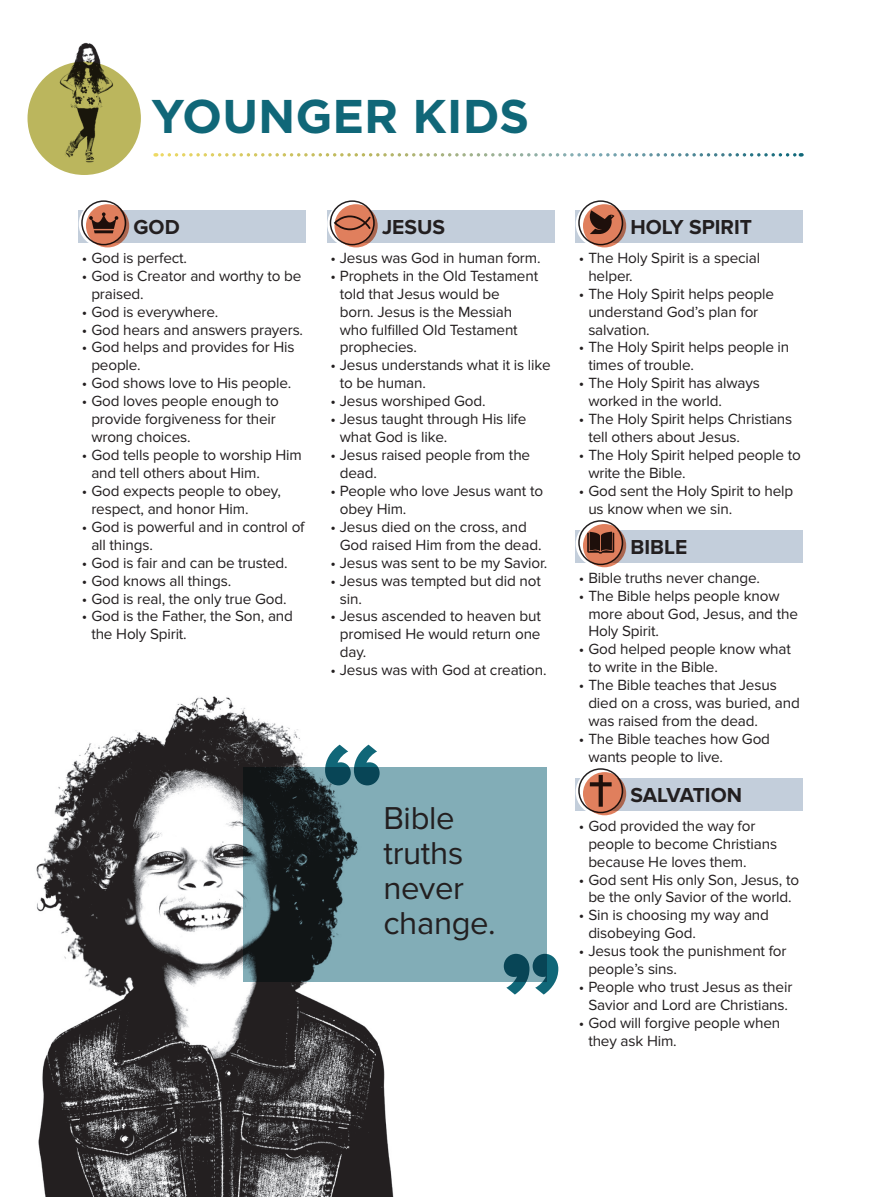
<style>
.page{position:relative;width:882px;height:1197px;background:#fff}
.page>*{position:absolute;margin:0;border:0;box-sizing:border-box;transform-origin:0 0}
.t1{font:700 47.25px "Gotham";color:#106778}
.t2{font:32.9px/35px "Proxima Nova";letter-spacing:-.01em;color:#231f20}
.t3{font:700 21px "Proxima Nova";color:#231f20}
.t4{font:15.4px/17.8px "Proxima Nova";letter-spacing:-.01em;color:#231f20}
</style>
<div class="page">
<img style="left:36px;top:696px;width:523px;height:501px">
<div style="left:79px;top:211px;width:227px;height:32px;background:#c3cedb"></div>
<svg style="left:79px;top:201px;width:46px;height:46px"></svg>
<svg style="left:86px;top:204px;width:43px;height:43px"></svg>
<svg style="left:81px;top:200px;width:45px;height:45px"></svg>
<svg style="left:83px;top:202px;width:42px;height:42px"></svg>
<svg style="left:89px;top:212px;width:29px;height:21px"></svg>
<div style="left:327px;top:211px;width:228px;height:32px;background:#c3cedb"></div>
<svg style="left:327px;top:201px;width:46px;height:46px"></svg>
<svg style="left:334px;top:204px;width:44px;height:43px"></svg>
<svg style="left:330px;top:200px;width:45px;height:45px"></svg>
<svg style="left:331px;top:202px;width:42px;height:42px"></svg>
<svg style="left:334px;top:216px;width:37px;height:14px"></svg>
<div style="left:576px;top:211px;width:227px;height:32px;background:#c3cedb"></div>
<div style="left:576px;top:530px;width:227px;height:33px;background:#c3cedb"></div>
<div style="left:576px;top:778px;width:227px;height:33px;background:#c3cedb"></div>
<svg style="left:576px;top:201px;width:46px;height:46px"></svg>
<svg style="left:583px;top:204px;width:43px;height:43px"></svg>
<svg style="left:578px;top:200px;width:45px;height:45px"></svg>
<svg style="left:580px;top:202px;width:42px;height:42px"></svg>
<svg style="left:590px;top:210px;width:25px;height:24px"></svg>
<svg style="left:576px;top:521px;width:46px;height:46px"></svg>
<svg style="left:583px;top:524px;width:43px;height:43px"></svg>
<svg style="left:578px;top:520px;width:45px;height:45px"></svg>
<svg style="left:580px;top:522px;width:42px;height:42px"></svg>
<svg style="left:587px;top:532px;width:27px;height:22px"></svg>
<svg style="left:576px;top:769px;width:46px;height:46px"></svg>
<svg style="left:583px;top:772px;width:43px;height:43px"></svg>
<svg style="left:578px;top:768px;width:45px;height:45px"></svg>
<svg style="left:580px;top:770px;width:42px;height:42px"></svg>
<svg style="left:590px;top:775px;width:22px;height:32px"></svg>
<div style="left:28px;top:62px;width:113px;height:113px;background:#bbb65d;border-radius:50%"></div>
<img style="left:32px;top:42px;width:93px;height:131px">
<svg style="left:243px;top:767px;width:304px;height:215px;background:#65868d"></svg>
<svg style="left:325px;top:745px;width:55px;height:40px"></svg>
<svg style="left:504px;top:954px;width:54px;height:41px"></svg>
<svg style="left:162px;top:153px;width:639px;height:4px"></svg>
<h1 class="t1" style="left:151px;top:85px;width:380px">YOUNGER KIDS</h1>
<h3 class="t3" style="left:134px;top:215px;width:48px">GOD</h3>
<p class="t4" style="left:82px;top:249px;width:107px">• God is perfect.</p>
<p class="t4" style="left:91px;top:267px;width:212px;text-indent:-9px">• God is Creator and worthy to be praised.</p>
<p class="t4" style="left:82px;top:303px;width:138px">• God is everywhere.</p>
<p class="t4" style="left:82px;top:321px;width:223px">• God hears and answers prayers.</p>
<p class="t4" style="left:91px;top:339px;width:205px;text-indent:-9px">• God helps and provides for His people.</p>
<p class="t4" style="left:82px;top:375px;width:211px">• God shows love to His people.</p>
<p class="t4" style="left:91px;top:392px;width:189px;text-indent:-9px">• God loves people enough to provide forgiveness for their wrong choices.</p>
<p class="t4" style="left:91px;top:446px;width:212px;text-indent:-9px">• God tells people to worship Him and tell others about Him.</p>
<p class="t4" style="left:91px;top:482px;width:191px;text-indent:-9px">• God expects people to obey, respect, and honor Him.</p>
<p class="t4" style="left:91px;top:518px;width:215px;text-indent:-9px">• God is powerful and in control of all things.</p>
<p class="t4" style="left:82px;top:554px;width:207px">• God is fair and can be trusted.</p>
<p class="t4" style="left:82px;top:572px;width:151px">• God knows all things.</p>
<p class="t4" style="left:82px;top:590px;width:206px">• God is real, the only true God.</p>
<p class="t4" style="left:91px;top:608px;width:203px;text-indent:-9px">• God is the Father, the Son, and the Holy Spirit.</p>
<h3 class="t3" style="left:382px;top:215px;width:65px">JESUS</h3>
<p class="t4" style="left:330px;top:249px;width:212px">• Jesus was God in human form.</p>
<p class="t4" style="left:340px;top:267px;width:200px;text-indent:-9px">• Prophets in the Old Testament told that Jesus would be<br>born. Jesus is the Messiah who fulfilled Old Testament prophecies.</p>
<p class="t4" style="left:340px;top:357px;width:212px;text-indent:-9px">• Jesus understands what it is like to be human.</p>
<p class="t4" style="left:330px;top:392px;width:157px">• Jesus worshiped God.</p>
<p class="t4" style="left:340px;top:410px;width:188px;text-indent:-9px">• Jesus taught through His life what God is like.</p>
<p class="t4" style="left:340px;top:446px;width:192px;text-indent:-9px">• Jesus raised people from the dead.</p>
<p class="t4" style="left:340px;top:482px;width:205px;text-indent:-9px">• People who love Jesus want to obey Him.</p>
<p class="t4" style="left:340px;top:518px;width:203px;text-indent:-9px">• Jesus died on the cross, and<br>God raised Him from the dead.</p>
<p class="t4" style="left:330px;top:554px;width:218px">• Jesus was sent to be my Savior.</p>
<p class="t4" style="left:340px;top:572px;width:203px;text-indent:-9px">• Jesus was tempted but did not sin.</p>
<p class="t4" style="left:340px;top:608px;width:203px;text-align:justify;text-indent:-9px">• Jesus ascended to heaven but promised He would return one day.</p>
<p class="t4" style="left:330px;top:661px;width:218px">• Jesus was with God at creation.</p>
<h2 class="t2" style="left:383px;top:801px;width:114px">Bible truths never change.</h2>
<h3 class="t3" style="left:631px;top:215px;width:123px">HOLY SPIRIT</h3>
<p class="t4" style="left:588px;top:249px;width:173px;text-indent:-9px">• The Holy Spirit is a special helper.</p>
<p class="t4" style="left:588px;top:285px;width:187px;text-indent:-9px">• The Holy Spirit helps people understand God’s plan for salvation.</p>
<p class="t4" style="left:588px;top:339px;width:202px;text-indent:-9px">• The Holy Spirit helps people in times of trouble.</p>
<p class="t4" style="left:588px;top:375px;width:173px;text-indent:-9px">• The Holy Spirit has always worked in the world.</p>
<p class="t4" style="left:588px;top:410px;width:206px;text-indent:-9px">• The Holy Spirit helps Christians tell others about Jesus.</p>
<p class="t4" style="left:588px;top:446px;width:214px;text-indent:-9px">• The Holy Spirit helped people to write the Bible.</p>
<p class="t4" style="left:588px;top:482px;width:207px;text-indent:-9px">• God sent the Holy Spirit to help us know when we sin.</p>
<h3 class="t3" style="left:631px;top:535px;width:58px">BIBLE</h3>
<p class="t4" style="left:579px;top:569px;width:183px">• Bible truths never change.</p>
<p class="t4" style="left:588px;top:587px;width:211px;text-indent:-9px">• The Bible helps people know more about God, Jesus, and the<br>Holy Spirit.</p>
<p class="t4" style="left:588px;top:641px;width:204px;text-indent:-9px">• God helped people know what to write in the Bible.</p>
<p class="t4" style="left:588px;top:676px;width:213px;text-indent:-9px">• The Bible teaches that Jesus died on a cross, was buried, and was raised from the dead.</p>
<p class="t4" style="left:588px;top:730px;width:183px;text-indent:-9px">• The Bible teaches how God wants people to live.</p>
<h3 class="t3" style="left:631px;top:783px;width:113px">SALVATION</h3>
<p class="t4" style="left:588px;top:817px;width:190px;text-indent:-9px">• God provided the way for people to become Christians because He loves them.</p>
<p class="t4" style="left:579px;top:871px;width:222px;text-align:center">• God sent His only Son, Jesus, to be the only Savior of the world.</p>
<p class="t4" style="left:588px;top:907px;width:182px;text-indent:-9px">• Sin is choosing my way and disobeying God.</p>
<p class="t4" style="left:588px;top:942px;width:200px;text-indent:-9px">• Jesus took the punishment for people’s sins.</p>
<p class="t4" style="left:579px;top:978px;width:215px;text-align:center">• People who trust Jesus as their<br>Savior and Lord are Christians.</p>
<p class="t4" style="left:588px;top:1014px;width:193px;text-indent:-9px">• God will forgive people when they ask Him.</p>
</div>
